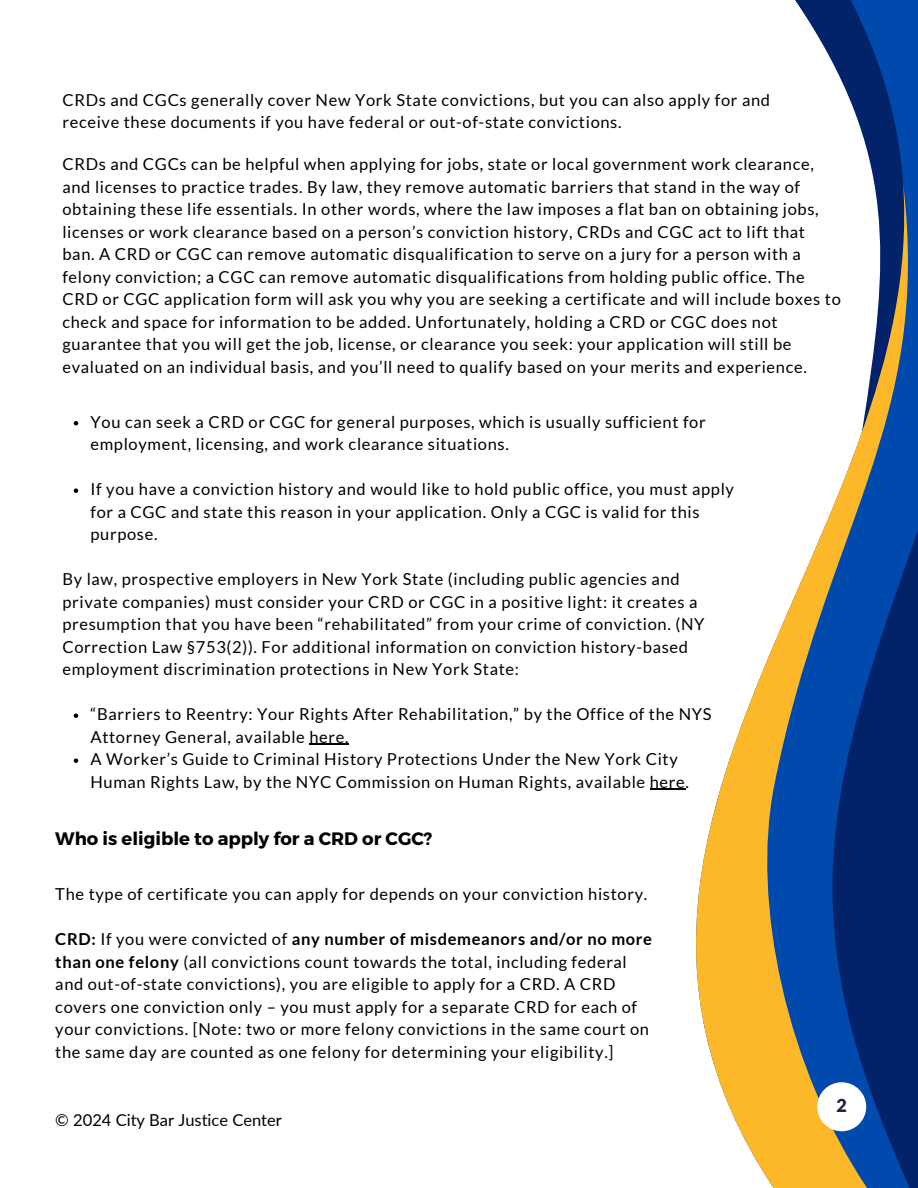
<style>
.page{position:relative;width:918px;height:1188px;background:#fff}
.page>*{position:absolute;margin:0;border:0;box-sizing:border-box;transform-origin:0 0}
.t1{font:700 18px "Montserrat";color:#000}
.t2{font:900 18px "Lato";color:#1d2647}
.t3{font:16.5px/22.5px "Lato";letter-spacing:.04em;color:#000}
.t4{font:16.5px "Lato";color:#000}
.s1{font-weight:700}
</style>
<div class="page">
<svg style="left:795px;top:0;width:123px;height:184px"></svg>
<svg style="left:650px;top:184px;width:268px;height:1004px"></svg>
<svg style="left:814px;top:285px;width:104px;height:903px;background:#385a8e"></svg>
<div style="left:817px;top:1082px;width:49px;height:49px;background:#fff;border-radius:50%"></div>
<svg style="left:74px;top:421px;width:4px;height:4px"></svg>
<svg style="left:74px;top:488px;width:4px;height:5px"></svg>
<svg style="left:74px;top:713px;width:4px;height:5px"></svg>
<hr style="left:309px;top:744px;width:40px;height:1px;background:#000">
<svg style="left:74px;top:758px;width:4px;height:5px"></svg>
<hr style="left:650px;top:789px;width:36px;height:1px;background:#000">
<p class="t3" style="left:62px;top:88px;width:709px">CRDs and CGCs generally cover New York State convictions, but you can also apply for and receive these documents if you have federal or out-of-state convictions.</p>
<p class="t3" style="left:62px;top:153px;width:780px">CRDs and CGCs can be helpful when applying for jobs, state or local government work clearance, and licenses to practice trades. By law, they remove automatic barriers that stand in the way of obtaining these life essentials. In other words, where the law imposes a flat ban on obtaining jobs, licenses or work clearance based on a person’s conviction history, CRDs and CGC act to lift that ban. A CRD or CGC can remove automatic disqualification to serve on a jury for a person with a felony conviction; a CGC can remove automatic disqualifications from holding public office. The CRD or CGC application form will ask you why you are seeking a certificate and will include boxes to check and space for information to be added. Unfortunately, holding a CRD or CGC does not guarantee that you will get the job, license, or clearance you seek: your application will still be evaluated on an individual basis, and you’ll need to qualify based on your merits and experience.</p>
<p class="t3" style="left:90px;top:410px;width:617px">You can seek a CRD or CGC for general purposes, which is usually sufficient for employment, licensing, and work clearance situations.</p>
<p class="t3" style="left:90px;top:478px;width:645px">If you have a conviction history and would like to hold public office, you must apply for a CGC and state this reason in your application. Only a CGC is valid for this purpose.</p>
<p class="t3" style="left:62px;top:568px;width:644px">By law, prospective employers in New York State (including public agencies and private companies) must consider your CRD or CGC in a positive light: it creates a presumption that you have been “rehabilitated” from your crime of conviction. (NY Correction Law §753(2)). For additional information on conviction history-based employment discrimination protections in New York State:</p>
<p class="t3" style="left:90px;top:703px;width:623px">“Barriers to Reentry: Your Rights After Rehabilitation,” by the Office of the NYS<br>Attorney General, available here.</p>
<p class="t3" style="left:90px;top:748px;width:600px">A Worker’s Guide to Criminal History Protections Under the New York City<br>Human Rights Law, by the NYC Commission on Human Rights, available here.</p>
<h1 class="t1" style="left:55px;top:827px;width:379px">Who is eligible to apply for a CRD or CGC?</h1>
<p class="t3" style="left:55px;top:882px;width:593px">The type of certificate you can apply for depends on your conviction history.</p>
<p class="t3" style="left:55px;top:927px;width:598px"><span class="s1">CRD:</span> If you were convicted of <span class="s1">any number of misdemeanors and/or no more than one felony</span> (all convictions count towards the total, including federal and out-of-state convictions), you are eligible to apply for a CRD. A CRD covers one conviction only – you must apply for a separate CRD for each of your convictions. [Note: two or more felony convictions in the same court on the same day are counted as one felony for determining your eligibility.]</p>
<p class="t4" style="left:55px;top:1110px;width:228px">© 2024 City Bar Justice Center</p>
<p class="t2" style="left:836px;top:1095px;width:12px">2</p>
</div>
